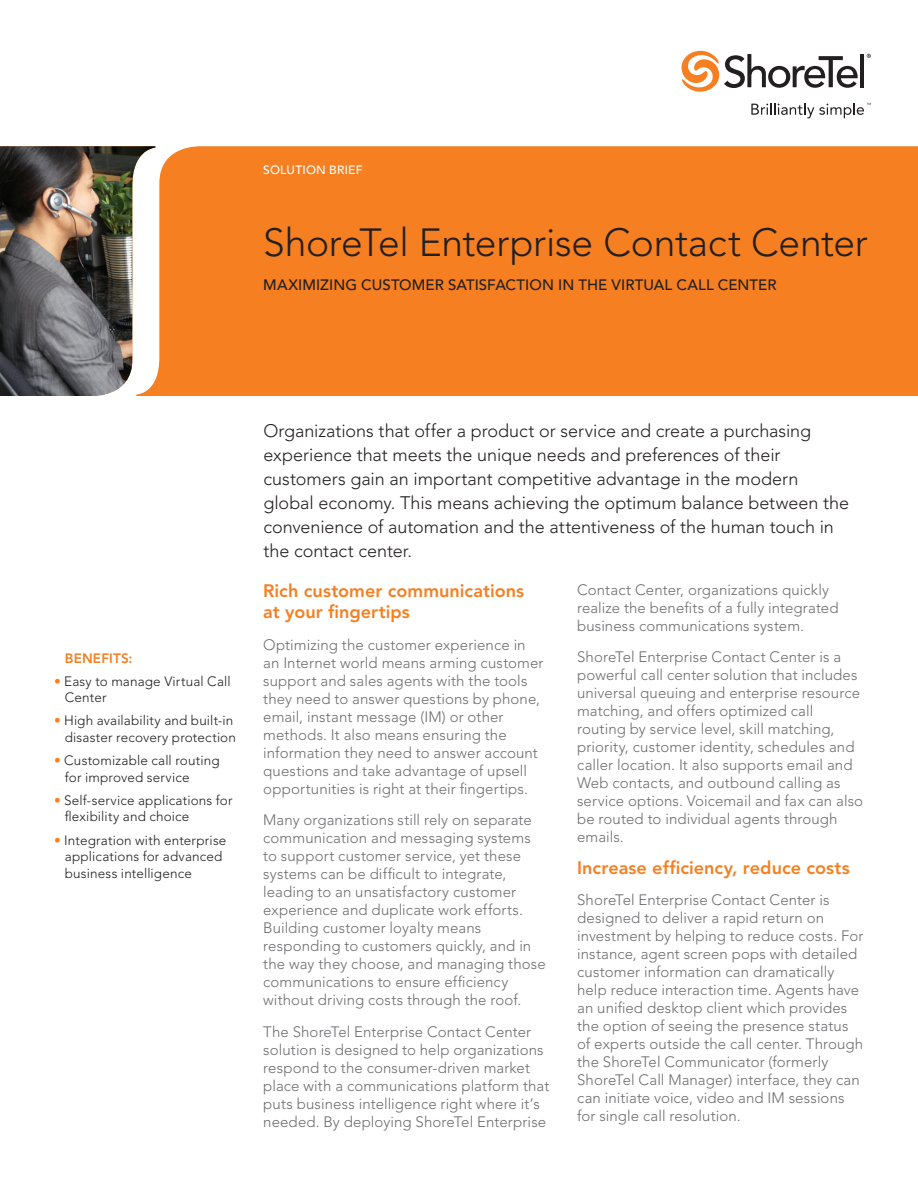
<style>
.page{position:relative;width:918px;height:1188px;background:#fff}
.page>*{position:absolute;margin:0;border:0;box-sizing:border-box;transform-origin:0 0}
.t1{font:300 39px "Avenir";letter-spacing:-.01em;color:#231f20}
.t2{font:300 18px/24px "Avenir";letter-spacing:-.005em;color:#231f20}
.t3{font:800 18px/21px "Avenir";letter-spacing:.005em;color:#f57f21}
.t4{font:300 15px/18px "Avenir";letter-spacing:.005em;color:#6c6d70}
.t5{font:500 15px "Avenir";letter-spacing:.005em;color:#231f20}
.t6{font:300 13.5px/16.5px "Avenir";letter-spacing:.01em;color:#231f20}
.t7{font:800 13.5px "Avenir";letter-spacing:.01em;color:#f57f21}
.t8{font:500 12px "Avenir";color:#fff}
.s1{color:#f57f21}
</style>
<div class="page">
<hr style="left:860px;top:54px;width:4px;height:33px;background:#231f20">
<svg style="left:681px;top:51px;width:177px;height:41px"></svg>
<svg style="left:867px;top:54px;width:4px;height:4px"></svg>
<svg style="left:751px;top:103px;width:120px;height:15px"></svg>
<div style="left:156px;top:146px;width:762px;height:250px;background:#f57f21"></div>
<img style="left:0;top:146px;width:156px;height:250px">
<p class="t8" style="left:263px;top:163px;width:9px">SOLUTION</p>
<p class="t8" style="left:329px;top:163px;width:15px">BRIEF</p>
<h1 class="t1" style="left:263px;top:219px;width:606px">ShoreTel Enterprise Contact Center</h1>
<p class="t5" style="left:263px;top:276px;width:515px">MAXIM IZING CUSTOM ER SATISFACTION IN THE VIRTUAL CALL CENTER</p>
<p class="t7" style="left:65px;top:650px;width:69px">Benefits:</p>
<p class="t6" style="left:65px;top:673px;width:167px;text-indent:-11px"><span class="s1">•</span> Easy to manage Virtual Call<br>Center</p>
<p class="t6" style="left:54px;top:713px;width:183px;text-align:right"><span class="s1">•</span> High availability and built-in disaster recovery protection</p>
<p class="t6" style="left:65px;top:752px;width:156px;text-indent:-11px"><span class="s1">•</span> Customizable call routing for improved service</p>
<p class="t6" style="left:65px;top:792px;width:169px;text-indent:-11px"><span class="s1">•</span> Self-service applications for flexibility and choice</p>
<p class="t6" style="left:65px;top:832px;width:163px;text-indent:-11px"><span class="s1">•</span> Integration with enterprise applications for advanced business intelligence</p>
<p class="t2" style="left:263px;top:418px;width:587px">Organizations that offer a product or service and create a purchasing experience that meets the unique needs and preferences of their customers gain an important competitive advantage in the modern global economy. This means achieving the optimum balance between the convenience of automation and the attentiveness of the human touch in the contact center.</p>
<p class="t3" style="left:263px;top:580px;width:263px">Rich customer communications at your fingertips</p>
<p class="t4" style="left:263px;top:635px;width:282px">Optimizing the customer experience in an Internet world means arming customer support and sales agents with the tools they need to answer questions by phone, email, instant message (IM) or other methods. It also means ensuring the information they need to answer account questions and take advantage of upsell opportunities is right at their fingertips.</p>
<p class="t4" style="left:263px;top:811px;width:284px">Many organizations still rely on separate communication and messaging systems to support customer service, yet these systems can be difficult to integrate, leading to an unsatisfactory customer experience and duplicate work efforts.<br>Building customer loyalty means responding to customers quickly, and in the way they choose, and managing those communications to ensure efficiency without driving costs through the roof.</p>
<p class="t4" style="left:263px;top:1022px;width:288px">The ShoreTel Enterprise Contact Center solution is designed to help organizations respond to the consumer-driven market place with a communications platform that puts business intelligence right where it’s needed. By deploying ShoreTel Enterprise</p>
<p class="t4" style="left:577px;top:581px;width:263px">Contact Center, organizations quickly realize the benefits of a fully integrated business communications system.</p>
<p class="t4" style="left:577px;top:648px;width:288px">ShoreTel Enterprise Contact Center is a powerful call center solution that includes universal queuing and enterprise resource matching, and offers optimized call routing by service level, skill matching, priority, customer identity, schedules and caller location. It also supports email and Web contacts, and outbound calling as service options. Voicemail and fax can also be routed to individual agents through emails.</p>
<p class="t3" style="left:577px;top:857px;width:274px">Increase efficiency, reduce costs</p>
<p class="t4" style="left:577px;top:891px;width:288px">ShoreTel Enterprise Contact Center is designed to deliver a rapid return on investment by helping to reduce costs. For instance, agent screen pops with detailed customer information can dramatically help reduce interaction time. Agents have an unified desktop client which provides the option of seeing the presence status of experts outside the call center. Through the ShoreTel Communicator (formerly ShoreTel Call Manager) interface, they can can initiate voice, video and IM sessions for single call resolution.</p>
</div>
